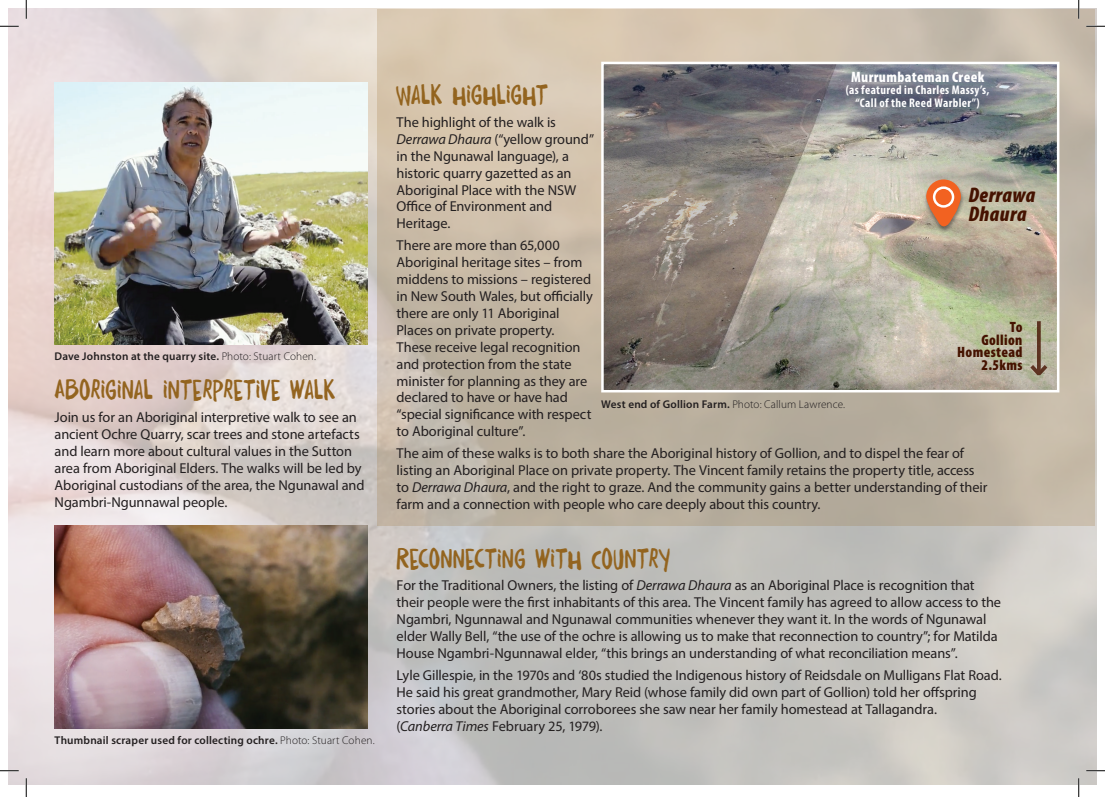
<style>
.page{position:relative;width:1105px;height:797px;background:#fff}
.page>*{position:absolute;margin:0;border:0;box-sizing:border-box;transform-origin:0 0}
.t1{font:25px "Daft Brush";letter-spacing:.01em;color:#93641f}
.t2{font:italic 900 condensed 21.25px/18.8px "Myriad Pro";letter-spacing:.02em;color:#451200}
.t3{font:900 condensed 15px/12.5px "Myriad Pro";letter-spacing:.025em;color:#451200;text-align:right}
.t4{font:900 condensed 15px "Myriad Pro";letter-spacing:.025em;color:#fff}
.t5{font:14.38px/16.9px "Myriad Pro";letter-spacing:-.01em;color:#231f20}
.t6{font:700 condensed 12.5px/12.5px "Myriad Pro";letter-spacing:.025em;color:#fff;text-align:center}
.t7{font:600 11.25px "Myriad Pro";letter-spacing:.015em;color:#231f20}
.s1{font-weight:300}
.s2{font-style:italic}
</style>
<div class="page">
<img style="left:9px;top:9px;width:1087px;height:775px">
<svg style="left:377px;top:9px;width:718px;height:516px;background:#c5b9a6"></svg>
<img style="left:604px;top:65px;width:452px;height:324px">
<div style="left:601px;top:62px;width:458px;height:330px;border:2px solid #fff"></div>
<img style="left:55px;top:83px;width:313px;height:261px">
<img style="left:55px;top:525px;width:313px;height:203px">
<div style="left:922px;top:179px;width:42px;height:54px;background:#231f20;opacity:.5"></div>
<svg style="left:926px;top:179px;width:35px;height:53px;background:#d58154"></svg>
<div style="left:933px;top:186px;width:21px;height:22px;border:2px solid #fff;border-radius:50%"></div>
<svg style="left:1037px;top:321px;width:4px;height:40px"></svg>
<svg style="left:1029px;top:361px;width:20px;height:17px"></svg>
<svg style="left:0;top:25px;width:19px;height:2px"></svg>
<svg style="left:1086px;top:25px;width:19px;height:2px"></svg>
<svg style="left:0;top:770px;width:19px;height:1px"></svg>
<svg style="left:1086px;top:770px;width:19px;height:1px"></svg>
<svg style="left:25px;top:0;width:2px;height:19px"></svg>
<svg style="left:25px;top:778px;width:2px;height:19px"></svg>
<svg style="left:1078px;top:0;width:1px;height:19px"></svg>
<svg style="left:1078px;top:778px;width:1px;height:19px"></svg>
<p class="t7" style="left:55px;top:350px;width:263px">Dave Johnston at the quarry site. <span class="s1">Photo: Stuart Cohen.</span></p>
<h1 class="t1" style="left:55px;top:373px;width:282px">ABORIGINAL INTERPRETIVE WALK</h1>
<p class="t5" style="left:55px;top:409px;width:312px">Join us for an Aboriginal interpretive walk to see an ancient Ochre Quarry, scar trees and stone artefacts and learn more about cultural values in the Sutton area from Aboriginal Elders. The walks will be led by Aboriginal custodians of the area, the Ngunawal and Ngambri-Ngunnawal people.</p>
<p class="t7" style="left:55px;top:734px;width:322px">Thumbnail scraper used for collecting ochre. <span class="s1">Photo: Stuart Cohen.</span></p>
<p class="t4" style="left:851px;top:68px;width:135px">Murrumbateman Creek</p>
<p class="t6" style="left:846px;top:84px;width:145px">(as featured in Charles Massy’s, “Call of the Reed Warbler”)</p>
<h1 class="t1" style="left:397px;top:77px;width:153px">WALK HIGHLIGHT</h1>
<p class="t5" style="left:397px;top:113px;width:199px">The highlight of the walk is<br><span class="s2">Derrawa Dhaura</span> (“yellow ground” in the Ngunawal language), a historic quarry gazetted as an<br>Aboriginal Place with the NSW<br>Office of Environment and<br>Heritage.</p>
<p class="t5" style="left:397px;top:237px;width:198px">There are more than 65,000<br>Aboriginal heritage sites – from middens to missions – registered in New South Wales, but officially there are only 11 Aboriginal<br>Places on private property.<br>These receive legal recognition and protection from the state minister for planning as they are declared to have or have had “special significance with respect to Aboriginal culture”.</p>
<p class="t5" style="left:397px;top:445px;width:592px">The aim of these walks is to both share the Aboriginal history of Gollion, and to dispel the fear of listing an Aboriginal Place on private property. The Vincent family retains the property title, access to <span class="s2">Derrawa Dhaura</span>, and the right to graze. And the community gains a better understanding of their farm and a connection with people who care deeply about this country.</p>
<h2 class="t2" style="left:968px;top:186px;width:68px">Derrawa<br>Dhaura</h2>
<p class="t3" style="left:957px;top:321px;width:67px">To<br>Gollion<br>Homestead<br>2.5kms</p>
<p class="t7" style="left:601px;top:398px;width:245px">West end of Gollion Farm. <span class="s1">Photo: Callum Lawrence.</span></p>
<h1 class="t1" style="left:397px;top:541px;width:275px">RECONNECTING WITH COUNTRY</h1>
<p class="t5" style="left:397px;top:577px;width:606px">For the Traditional Owners, the listing of <span class="s2">Derrawa Dhaura</span> as an Aboriginal Place is recognition that their people were the first inhabitants of this area. The Vincent family has agreed to allow access to the Ngambri, Ngunnawal and Ngunawal communities whenever they want it. In the words of Ngunawal elder Wally Bell, “the use of the ochre is allowing us to make that reconnection to country”; for Matilda House Ngambri-Ngunnawal elder, “this brings an understanding of what reconciliation means”.</p>
<p class="t5" style="left:397px;top:666px;width:607px">Lyle Gillespie, in the 1970s and ‘80s studied the Indigenous history of Reidsdale on Mulligans Flat Road.<br>He said his great grandmother, Mary Reid (whose family did own part of Gollion) told her offspring stories about the Aboriginal corroborees she saw near her family homestead at Tallagandra.<br>(<span class="s2">Canberra Times</span> February 25, 1979).</p>
</div>
